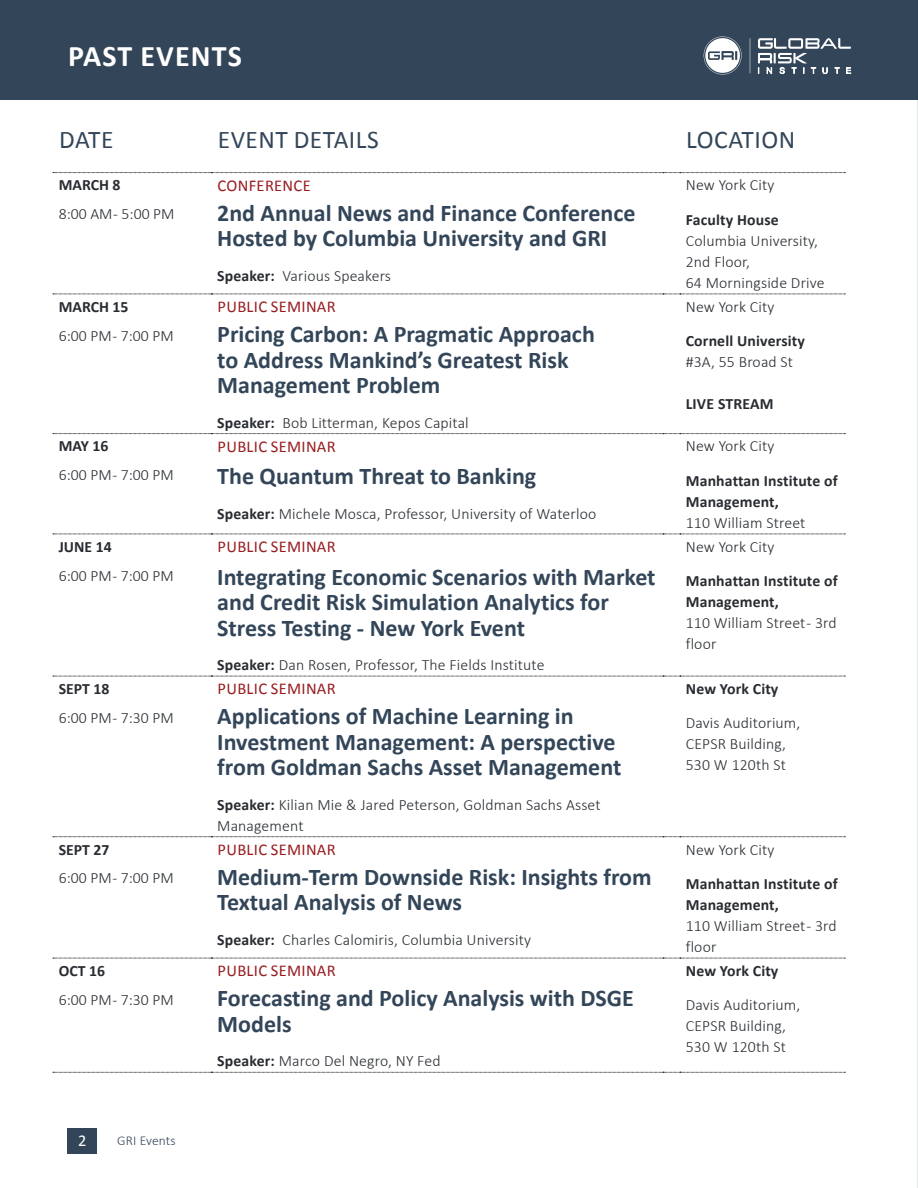
<style>
.page{position:relative;width:918px;height:1188px;background:#fff}
.page>*{position:absolute;margin:0;border:0;box-sizing:border-box;transform-origin:0 0}
.Section_Title{font:700 30px "Calibri";letter-spacing:.04em;color:#fff}
.Cover-_Subheader{font:25.5px "Calibri";letter-spacing:.02em;color:#334659}
.Section_Sub-sub_head{font:700 24px/25.5px "Calibri";color:#334659}
.Event_title{font:700 24px/25.5px "Calibri";color:#334659}
.Category_Label{font:16.5px "Calibri";letter-spacing:.02em;color:#981c1f}
.Normal_text{font:16.5px "Calibri";letter-spacing:.02em;color:#981c1f}
.t1{font:16.5px "Calibri";color:#fff}
.Normal_text-2{font:300 15.75px/21px "Calibri";letter-spacing:.01em;color:#282c31}
.Normal_text-3{font:700 15.75px/21px "Calibri";letter-spacing:.01em;color:#282c31}
.Time{font:300 15.75px "Calibri";color:#282c31}
.Date{font:700 15.75px "Calibri";color:#282c31}
.Time-2{font:700 15.75px "Calibri";color:#282c31}
.t2{font:300 13.5px "Calibri";letter-spacing:.01em;color:#334659}
.s1{font-weight:700}
.s2{font-weight:300}
</style>
<div class="page">
<div style="left:68px;top:1129px;width:29px;height:25px;background:#334659"></div>
<div style="left:0;top:0;width:918px;height:99px;background:#334659"></div>
<svg style="left:750px;top:38px;width:1px;height:35px"></svg>
<svg style="left:704px;top:36px;width:38px;height:39px"></svg>
<svg style="left:758px;top:38px;width:93px;height:36px"></svg>
<hr style="left:917px;top:0;width:1px;height:1188px;background:#282c31">
<svg style="left:53px;top:172px;width:792px;height:1px"></svg>
<svg style="left:53px;top:294px;width:792px;height:1px"></svg>
<svg style="left:53px;top:433px;width:792px;height:1px"></svg>
<svg style="left:53px;top:534px;width:792px;height:1px"></svg>
<svg style="left:53px;top:676px;width:792px;height:1px"></svg>
<svg style="left:53px;top:836px;width:792px;height:1px"></svg>
<svg style="left:53px;top:958px;width:792px;height:1px"></svg>
<svg style="left:53px;top:1072px;width:792px;height:1px"></svg>
<p class="Section_Title" style="left:68px;top:37px;width:175px">PAST EVENTS</p>
<p class="Cover-_Subheader" style="left:59px;top:124px;width:56px">DATE</p>
<p class="Cover-_Subheader" style="left:218px;top:124px;width:162px">EVENT DETAILS</p>
<p class="Cover-_Subheader" style="left:686px;top:124px;width:110px">LOCATION</p>
<p class="Time-2" style="left:59px;top:175px;width:63px">MARCH 8</p>
<p class="Time" style="left:59px;top:204px;width:117px">8:00 AM - 5:00 PM</p>
<p class="Normal_text-2" style="left:686px;top:175px;width:90px">New York City</p>
<p class="Normal_text-2" style="left:686px;top:209px;width:140px"><span class="s1">Faculty House<br></span>Columbia University,<br>2nd Floor,<br>64 Morningside Drive</p>
<p class="Category_Label" style="left:218px;top:175px;width:95px">CONFERENCE</p>
<p class="Event_title" style="left:217px;top:200px;width:420px">2nd Annual News and Finance Conference<br>Hosted by Columbia University and GRI</p>
<p class="Normal_text-2" style="left:217px;top:265px;width:175px"><span class="s1">Speaker:</span> Various Speakers</p>
<p class="Time-2" style="left:59px;top:296px;width:71px">MARCH 15</p>
<p class="Time" style="left:59px;top:326px;width:117px">6:00 PM - 7:00 PM</p>
<p class="Category_Label" style="left:218px;top:296px;width:120px">PUBLIC SEMINAR</p>
<p class="Event_title" style="left:217px;top:321px;width:379px">Pricing Carbon: A Pragmatic Approach to Address Mankind’s Greatest Risk<br>Management Problem</p>
<p class="Normal_text-2" style="left:217px;top:412px;width:253px"><span class="s1">Speaker:</span> Bob Litterman, Kepos Capital</p>
<p class="Normal_text-2" style="left:686px;top:296px;width:90px">New York City</p>
<p class="Normal_text-3" style="left:686px;top:331px;width:121px">Cornell University <span class="s2">#3A, 55 Broad St</span></p>
<p class="Normal_text-3" style="left:686px;top:394px;width:89px">LIVE STREAM</p>
<p class="Date" style="left:59px;top:436px;width:51px">MAY 16</p>
<p class="Time" style="left:59px;top:465px;width:117px">6:00 PM - 7:00 PM</p>
<p class="Normal_text" style="left:218px;top:436px;width:120px">PUBLIC SEMINAR</p>
<p class="Section_Sub-sub_head" style="left:217px;top:464px;width:321px">The Quantum Threat to Banking</p>
<p class="Normal_text-2" style="left:217px;top:503px;width:381px"><span class="s1">Speaker:</span> Michele Mosca, Professor, University of Waterloo</p>
<p class="Normal_text-2" style="left:686px;top:436px;width:90px">New York City</p>
<p class="Normal_text-3" style="left:686px;top:470px;width:154px">Manhattan Institute of<br>Management,<br><span class="s2">110 William Street</span></p>
<p class="Date" style="left:59px;top:536px;width:55px">JUNE 14</p>
<p class="Time" style="left:59px;top:566px;width:117px">6:00 PM - 7:00 PM</p>
<p class="Normal_text" style="left:218px;top:536px;width:120px">PUBLIC SEMINAR</p>
<p class="Section_Sub-sub_head" style="left:217px;top:564px;width:440px">Integrating Economic Scenarios with Market and Credit Risk Simulation Analytics for<br>Stress Testing - New York Event</p>
<p class="Normal_text-2" style="left:217px;top:654px;width:329px"><span class="s1">Speaker:</span> Dan Rosen, Professor, The Fields Institute</p>
<p class="Normal_text-2" style="left:686px;top:536px;width:90px">New York City</p>
<p class="Normal_text-3" style="left:686px;top:571px;width:154px">Manhattan Institute of<br>Management,<br><span class="s2">110 William Street - 3rd floor</span></p>
<p class="Date" style="left:59px;top:679px;width:52px">SEPT 18</p>
<p class="Time" style="left:59px;top:708px;width:117px">6:00 PM - 7:30 PM</p>
<p class="Category_Label" style="left:218px;top:679px;width:120px">PUBLIC SEMINAR</p>
<p class="Section_Sub-sub_head" style="left:217px;top:704px;width:406px">Applications of Machine Learning in<br>Investment Management: A perspective from Goldman Sachs Asset Management</p>
<p class="Normal_text-2" style="left:217px;top:794px;width:385px"><span class="s1">Speaker:</span> Kilian Mie &amp; Jared Peterson, Goldman Sachs Asset<br>Management</p>
<p class="Normal_text-3" style="left:686px;top:678px;width:94px">New York City</p>
<p class="Normal_text-2" style="left:686px;top:712px;width:116px">Davis Auditorium,<br>CEPSR Building,<br>530 W 120th St</p>
<p class="Time-2" style="left:59px;top:839px;width:52px">SEPT 27</p>
<p class="Time" style="left:59px;top:868px;width:117px">6:00 PM - 7:00 PM</p>
<p class="Category_Label" style="left:218px;top:839px;width:120px">PUBLIC SEMINAR</p>
<p class="Event_title" style="left:217px;top:864px;width:436px">Medium-Term Downside Risk: Insights from<br>Textual Analysis of News</p>
<p class="Normal_text-2" style="left:217px;top:929px;width:315px"><span class="s1">Speaker:</span> Charles Calomiris, Columbia University</p>
<p class="Normal_text-2" style="left:686px;top:839px;width:90px">New York City</p>
<p class="Normal_text-3" style="left:686px;top:873px;width:154px">Manhattan Institute of<br>Management,<br><span class="s2">110 William Street - 3rd floor</span></p>
<p class="Date" style="left:59px;top:961px;width:48px">OCT 16</p>
<p class="Time" style="left:59px;top:990px;width:117px">6:00 PM - 7:30 PM</p>
<p class="Category_Label" style="left:218px;top:961px;width:120px">PUBLIC SEMINAR</p>
<p class="Section_Sub-sub_head" style="left:217px;top:986px;width:418px">Forecasting and Policy Analysis with DSGE<br>Models</p>
<p class="Normal_text-2" style="left:217px;top:1050px;width:225px"><span class="s1">Speaker:</span> Marco Del Negro, NY Fed</p>
<p class="Normal_text-3" style="left:686px;top:960px;width:94px">New York City</p>
<p class="Normal_text-2" style="left:686px;top:994px;width:116px">Davis Auditorium,<br>CEPSR Building,<br>530 W 120th St</p>
<p class="t1" style="left:78px;top:1130px;width:10px">2</p>
<p class="t2" style="left:117px;top:1132px;width:60px">GRI Events</p>
</div>
